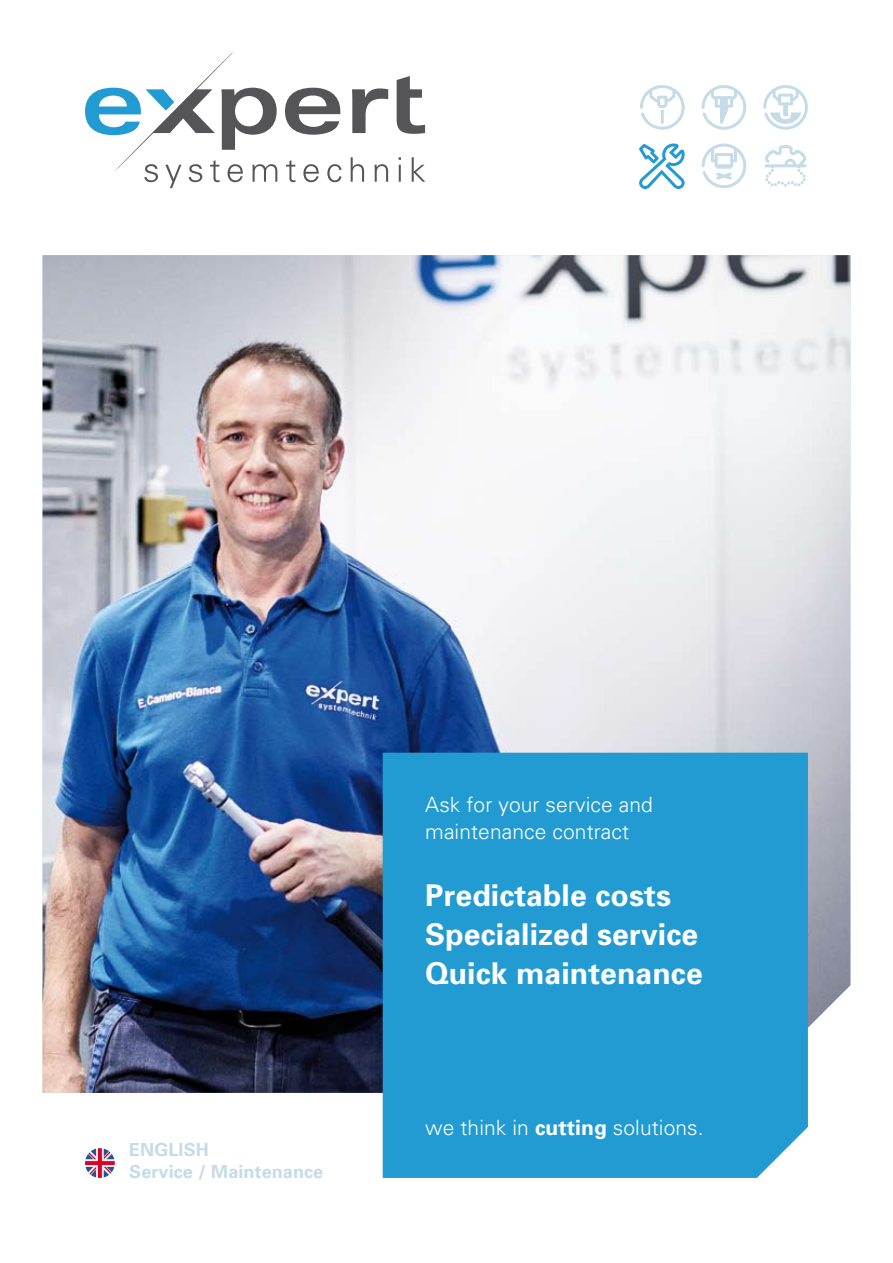
<style>
.page{position:relative;width:893px;height:1263px;background:#fff}
.page>*{position:absolute;margin:0;border:0;box-sizing:border-box;transform-origin:0 0}
.t1{font:700 30px/39px "Univers";letter-spacing:.005em;color:#fff}
.t2{font:300 21px/27px "Univers";letter-spacing:.005em;color:#fff}
.t3{font:700 18px/21.6px "Univers";letter-spacing:.005em;color:#c5dce8}
.s1{font-weight:700}
</style>
<div class="page">
<svg style="left:286px;top:160px;width:10px;height:22px"></svg>
<svg style="left:303px;top:164px;width:16px;height:18px"></svg>
<svg style="left:327px;top:164px;width:14px;height:18px"></svg>
<svg style="left:351px;top:157px;width:13px;height:25px"></svg>
<svg style="left:375px;top:164px;width:13px;height:18px"></svg>
<svg style="left:399px;top:157px;width:2px;height:25px"></svg>
<svg style="left:412px;top:157px;width:13px;height:25px"></svg>
<svg style="left:285px;top:88px;width:55px;height:47px"></svg>
<svg style="left:352px;top:88px;width:36px;height:45px"></svg>
<svg style="left:397px;top:76px;width:28px;height:58px"></svg>
<svg style="left:85px;top:51px;width:192px;height:137px"></svg>
<img style="left:43px;top:255px;width:807px;height:838px">
<svg style="left:640px;top:85px;width:45px;height:45px"></svg>
<svg style="left:702px;top:85px;width:44px;height:45px"></svg>
<svg style="left:763px;top:85px;width:45px;height:45px"></svg>
<svg style="left:702px;top:144px;width:44px;height:44px"></svg>
<svg style="left:765px;top:145px;width:42px;height:42px"></svg>
<svg style="left:639px;top:143px;width:46px;height:46px"></svg>
<div style="left:383px;top:753px;width:425px;height:425px;background:#229bd3"></div>
<svg style="left:85px;top:1148px;width:30px;height:30px"></svg>
<p class="t3" style="left:129px;top:1139px;width:195px">ENGLISH<br>Service / Maintenance</p>
<p class="t2" style="left:425px;top:791px;width:229px">Ask for your service and maintenance contract</p>
<h1 class="t1" style="left:425px;top:876px;width:279px">Predictable costs<br>Specialized service<br>Quick maintenance</h1>
<p class="t2" style="left:425px;top:1114px;width:280px">we think in <span class="s1">cutting</span> solutions.</p>
</div>
